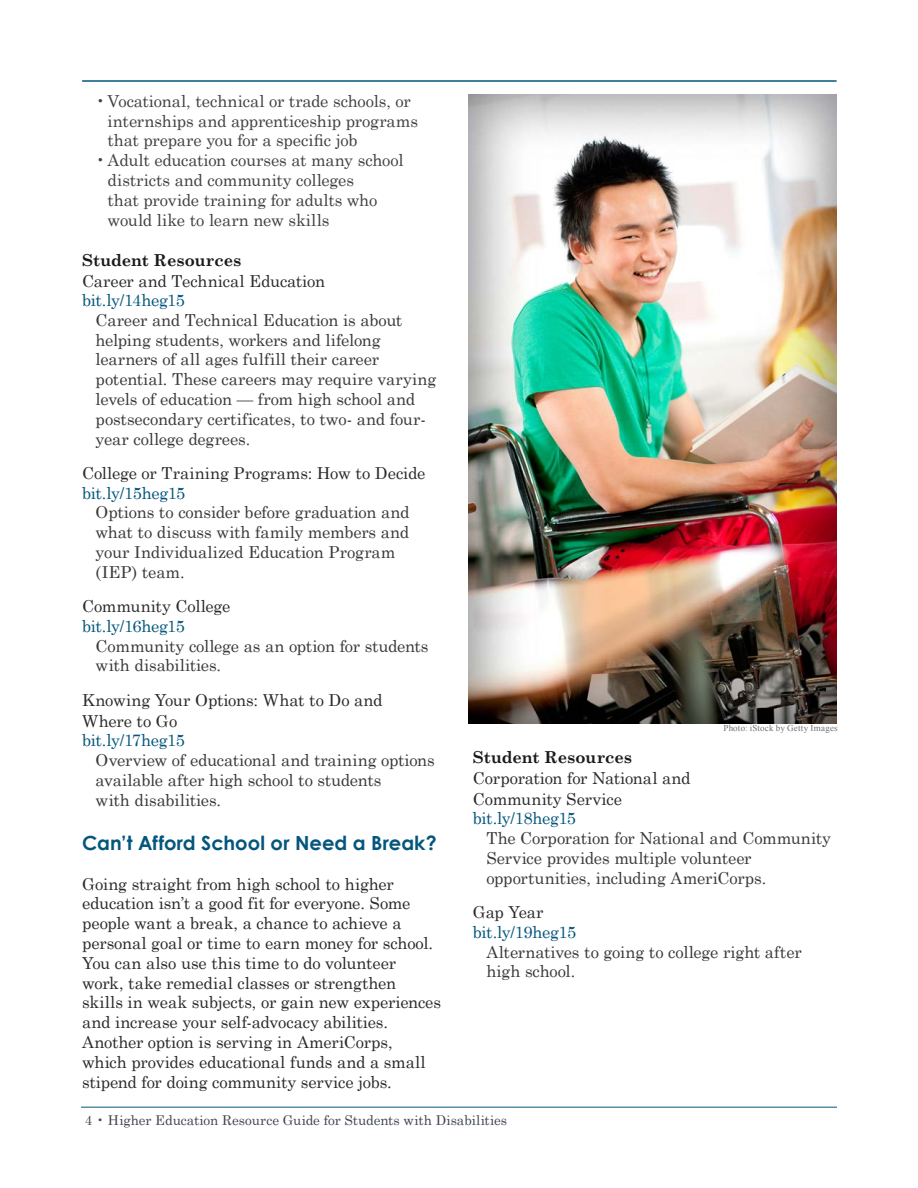
<style>
.page{position:relative;width:918px;height:1188px;background:#fff}
.page>*{position:absolute;margin:0;border:0;box-sizing:border-box;transform-origin:0 0}
.H3_-_Subhead{font:700 19.5px "Century Gothic";color:#05567c}
.Paragraph_Resources{font:16.5px/19.8px "Century Schoolbook";letter-spacing:-.01em;color:#3b3838}
.Paragraph_-_Basic{font:16.5px/19.8px "Century Schoolbook";letter-spacing:-.01em;color:#2b2929}
.t1{font:16.5px/19.8px "Century";letter-spacing:-.01em;color:#414042}
.H5_-_Topic{font:16.5px/21px "Century Schoolbook";letter-spacing:-.005em;color:#2b2929}
.Paragraph_Resources-2{font:16.5px "Century Schoolbook";letter-spacing:-.03em;color:#05567c}
.H4_-_Section_Title{font:700 16.5px "Century Schoolbook";letter-spacing:-.005em;color:#1a1a1a}
.t2{font:13.5px "Century";color:#404551}
.t3{font:9px "Times New Roman";letter-spacing:.02em;color:#6d6e71}
</style>
<div class="page">
<hr style="left:82px;top:80px;width:755px;height:2px;background:#05567c">
<hr style="left:81px;top:1107px;width:756px;height:1px;background:#05567c">
<img style="left:468px;top:95px;width:369px;height:629px">
<p class="t1" style="left:108px;top:89px;width:312px;text-indent:-12px">•Vocational, technical or trade schools, or internships and apprenticeship programs that prepare you for a specific job</p>
<p class="t1" style="left:108px;top:149px;width:297px;text-indent:-12px">•Adult education courses at many school districts and community colleges<br>that provide training for adults who would like to learn new skills</p>
<h4 class="H4_-_Section_Title" style="left:82px;top:250px;width:161px">Student Resources</h4>
<h5 class="H5_-_Topic" style="left:82px;top:270px;width:244px">Career and Technical Education</h5>
<p class="Paragraph_Resources-2" style="left:82px;top:290px;width:104px">bit.ly/14heg15</p>
<p class="Paragraph_Resources" style="left:96px;top:310px;width:342px">Career and Technical Education is about helping students, workers and lifelong learners of all ages fulfill their career potential. These careers may require varying levels of education — from high school and postsecondary certificates, to two- and four&shy;year college degrees.</p>
<h5 class="H5_-_Topic" style="left:82px;top:462px;width:345px">College or Training Programs: How to Decide</h5>
<p class="Paragraph_Resources-2" style="left:82px;top:482px;width:105px">bit.ly/15heg15</p>
<p class="Paragraph_Resources" style="left:96px;top:502px;width:315px">Options to consider before graduation and what to discuss with family members and your Individualized Education Program (IEP) team.</p>
<h5 class="H5_-_Topic" style="left:82px;top:596px;width:150px">Community College</h5>
<p class="Paragraph_Resources-2" style="left:82px;top:616px;width:104px">bit.ly/16heg15</p>
<p class="Paragraph_Resources" style="left:96px;top:635px;width:334px">Community college as an option for students with disabilities.</p>
<h5 class="H5_-_Topic" style="left:82px;top:689px;width:302px">Knowing Your Options: What to Do and<br>Where to Go</h5>
<p class="Paragraph_Resources-2" style="left:82px;top:730px;width:104px">bit.ly/17heg15</p>
<p class="Paragraph_Resources" style="left:96px;top:750px;width:341px">Overview of educational and training options available after high school to students<br>with disabilities.</p>
<h3 class="H3_-_Subhead" style="left:82px;top:830px;width:356px">Can’t Afford School or Need a Break?</h3>
<p class="Paragraph_-_Basic" style="left:82px;top:873px;width:360px">Going straight from high school to higher education isn’t a good fit for everyone. Some people want a break, a chance to achieve a personal goal or time to earn money for school.<br>You can also use this time to do volunteer work, take remedial classes or strengthen skills in weak subjects, or gain new experiences and increase your self-advocacy abilities.<br>Another option is serving in AmeriCorps, which provides educational funds and a small stipend for doing community service jobs.</p>
<p class="t3" style="left:724px;top:722px;width:116px">Photo: iStock by Getty Images</p>
<h4 class="H4_-_Section_Title" style="left:473px;top:747px;width:161px">Student Resources</h4>
<h5 class="H5_-_Topic" style="left:473px;top:767px;width:219px">Corporation for National and<br>Community Service</h5>
<p class="Paragraph_Resources-2" style="left:473px;top:808px;width:105px">bit.ly/18heg15</p>
<p class="Paragraph_Resources" style="left:486px;top:828px;width:346px">The Corporation for National and Community<br>Service provides multiple volunteer opportunities, including AmeriCorps.</p>
<h5 class="H5_-_Topic" style="left:473px;top:901px;width:72px">Gap Year</h5>
<p class="Paragraph_Resources-2" style="left:473px;top:921px;width:105px">bit.ly/19heg15</p>
<p class="Paragraph_Resources" style="left:486px;top:941px;width:317px">Alternatives to going to college right after high school.</p>
<p class="t2" style="left:85px;top:1109px;width:424px">4 • Higher Education Resource Guide for Students with Disabilities</p>
</div>
